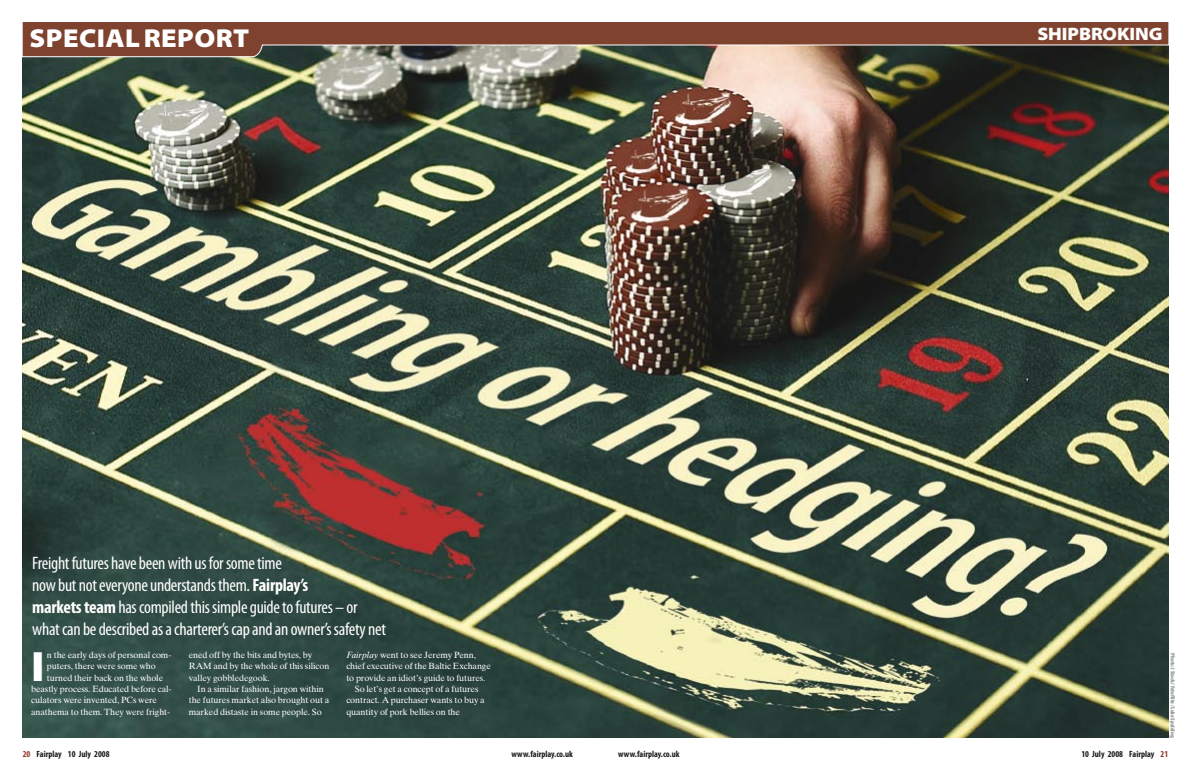
<style>
.page{position:relative;width:1191px;height:780px;background:#fff}
.page>*{position:absolute;margin:0;border:0;box-sizing:border-box;transform-origin:0 0}
.A_-_body_copy_serif{font:900 semi-expanded 42.6px "Myriad Pro";color:#fff}
.t1{font:900 semi-expanded 26px "Myriad Pro";letter-spacing:.015em;color:#fff}
.t2{font:condensed 18px/22px "Myriad Pro";letter-spacing:-.015em;color:#fff}
.t3{font:900 semi-expanded 18px "Myriad Pro";letter-spacing:-.005em;color:#fff}
.A_-_body_copy_serif-2{font:9px/11.3px "Times Ten LT Std";letter-spacing:-.01em;color:#fff}
.t4{font:700 condensed 9px "Myriad Pro";color:#1a1a1b}
.A_-_Photo_Credit{font:900 condensed 6px "Myriad Pro";letter-spacing:-.015em;color:#8f9192}
.s1{font-weight:700}
.s2{font-style:italic}
.s3{color:#8d3827}
</style>
<div class="page">
<img style="left:23px;top:58px;width:1145px;height:679px">
<svg style="left:22px;top:22px;width:1147px;height:36px;background:#794f3f"></svg>
<p class="t1" style="left:30px;top:24px;width:221px">SPECIAL rEPORT</p>
<p class="t3" style="left:1037px;top:24px;width:127px">SHIPBROKING</p>
<p class="t2" style="left:32px;top:552px;width:355px">Freight futures have been with us for some time<br>now but not everyone understands them. <span class="s1">Fairplay’s<br>markets team</span> has compiled this simple guide to futures – or what can be described as a charterer’s cap and an owner’s safety net</p>
<p class="A_-_body_copy_serif" style="left:31px;top:642px;width:15px">I</p>
<p class="A_-_body_copy_serif-2" style="left:47px;top:649px;width:126px">n the early days of personal com-</p>
<p class="A_-_body_copy_serif-2" style="left:189px;top:649px;width:142px">ened off by the bits and bytes, by<br>RAM and by the whole of this silicon valley gobbledegook.</p>
<p class="A_-_body_copy_serif-2" style="left:189px;top:683px;width:142px;text-indent:9px">In a similar fashion, jargon within the futures market also brought out a marked distaste in some people. So</p>
<p class="A_-_body_copy_serif-2" style="left:346px;top:649px;width:146px"><span class="s2">Fairplay</span> went to see Jeremy Penn, chief executive of the Baltic Exchange to provide an idiot’s guide to futures.</p>
<p class="A_-_body_copy_serif-2" style="left:346px;top:683px;width:140px;text-indent:9px">So let’s get a concept of a futures contract. A purchaser wants to buy a quantity of pork bellies on the</p>
<p class="A_-_body_copy_serif-2" style="left:47px;top:660px;width:110px">puters, there were some who</p>
<p class="A_-_body_copy_serif-2" style="left:47px;top:672px;width:118px">turned their back on the whole</p>
<p class="A_-_body_copy_serif-2" style="left:31px;top:683px;width:142px">beastly process. Educated before cal-</p>
<p class="A_-_body_copy_serif-2" style="left:31px;top:694px;width:127px">culators were invented, PCs were</p>
<p class="A_-_body_copy_serif-2" style="left:31px;top:706px;width:140px">anathema to them. They were fright-</p>
<p class="t4" style="left:23px;top:748px;width:88px"><span class="s3">20</span> Fairplay 10 July 2008</p>
<p class="t4" style="left:511px;top:748px;width:63px">www.fairplay.co.uk</p>
<p class="A_-_Photo_Credit" style="left:1176px;top:653px;width:86px;rotate:90deg">Photo: i Stock / Fotoflite / Luke Spalding</p>
<p class="t4" style="left:618px;top:748px;width:63px">www.fairplay.co.uk</p>
<p class="t4" style="left:1081px;top:748px;width:88px">10 July 2008 Fairplay <span class="s3">21</span></p>
</div>
